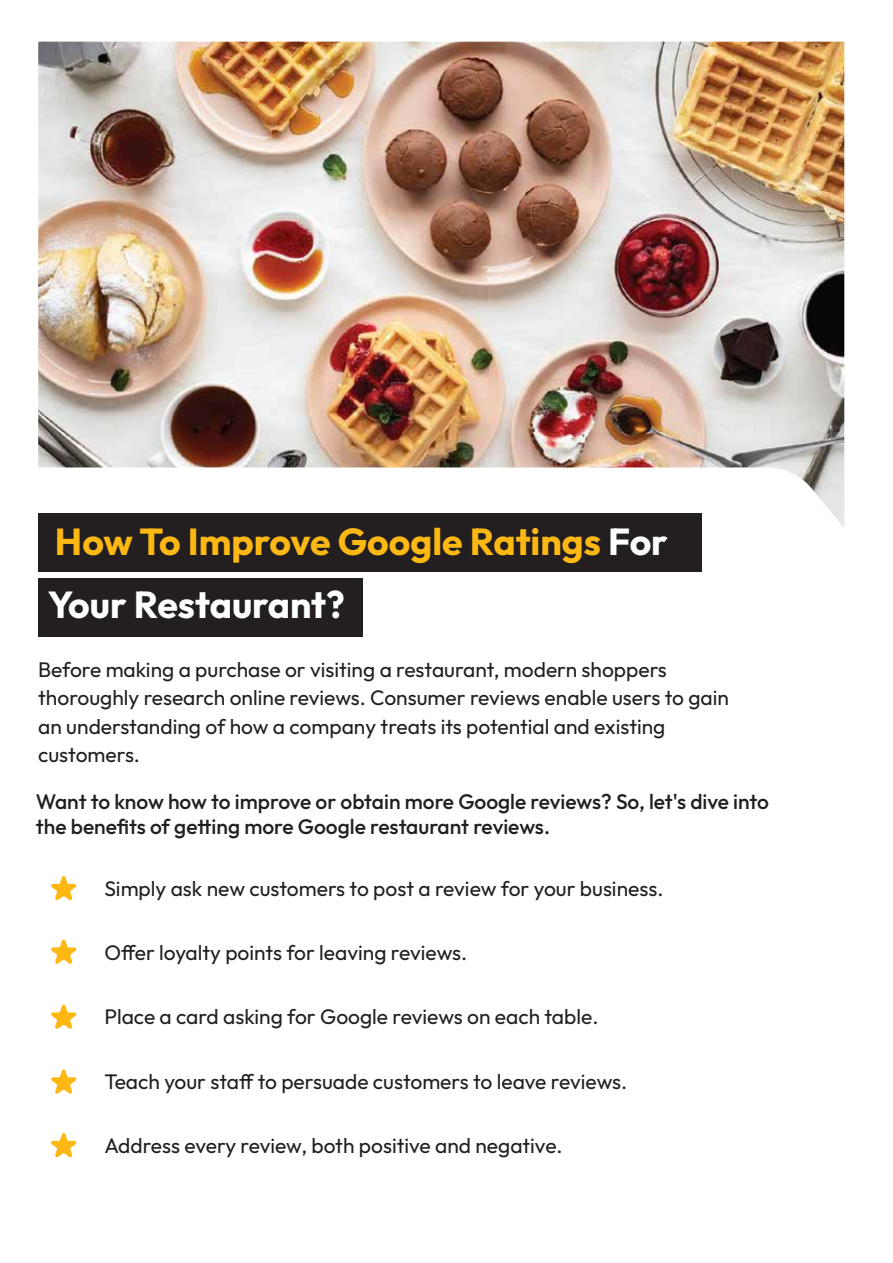
<style>
.page{position:relative;width:893px;height:1263px;background:#fff}
.page>*{position:absolute;margin:0;border:0;box-sizing:border-box;transform-origin:0 0}
.t1{font:700 37.5px/63px "Outfit";color:#fdb814}
.t2{font:21px/28.2px "Outfit";color:#231f20}
.t3{font:500 21px/25.2px "Outfit";color:#231f20}
.s1{color:#fff}
</style>
<div class="page">
<div style="left:38px;top:513px;width:663px;height:59px;background:#231f20"></div>
<div style="left:38px;top:578px;width:325px;height:58px;background:#231f20"></div>
<svg style="left:51px;top:876px;width:26px;height:25px"></svg>
<svg style="left:51px;top:939px;width:26px;height:25px"></svg>
<svg style="left:51px;top:1004px;width:26px;height:25px"></svg>
<svg style="left:51px;top:1069px;width:26px;height:25px"></svg>
<svg style="left:51px;top:1133px;width:26px;height:25px"></svg>
<img style="left:38px;top:42px;width:806px;height:486px">
<h1 class="t1" style="left:48px;top:512px;width:621px">How To Improve Google Ratings <span class="s1">For<br>Your Restaurant?</span></h1>
<p class="t2" style="left:38px;top:656px;width:692px">Before making a purchase or visiting a restaurant, modern shoppers thoroughly research online reviews. Consumer reviews enable users to gain an understanding of how a company treats its potential and existing customers.</p>
<p class="t3" style="left:36px;top:789px;width:735px">Want to know how to improve or obtain more Google reviews? So, let's dive into the benefits of getting more Google restaurant reviews.</p>
<p class="t2" style="left:104px;top:875px;width:561px">Simply ask new customers to post a review for your business.</p>
<p class="t2" style="left:104px;top:939px;width:364px">Offer loyalty points for leaving reviews.</p>
<p class="t2" style="left:104px;top:1003px;width:496px">Place a card asking for Google reviews on each table.</p>
<p class="t2" style="left:104px;top:1068px;width:524px">Teach your staff to persuade customers to leave reviews.</p>
<p class="t2" style="left:104px;top:1132px;width:460px">Address every review, both positive and negative.</p>
</div>
